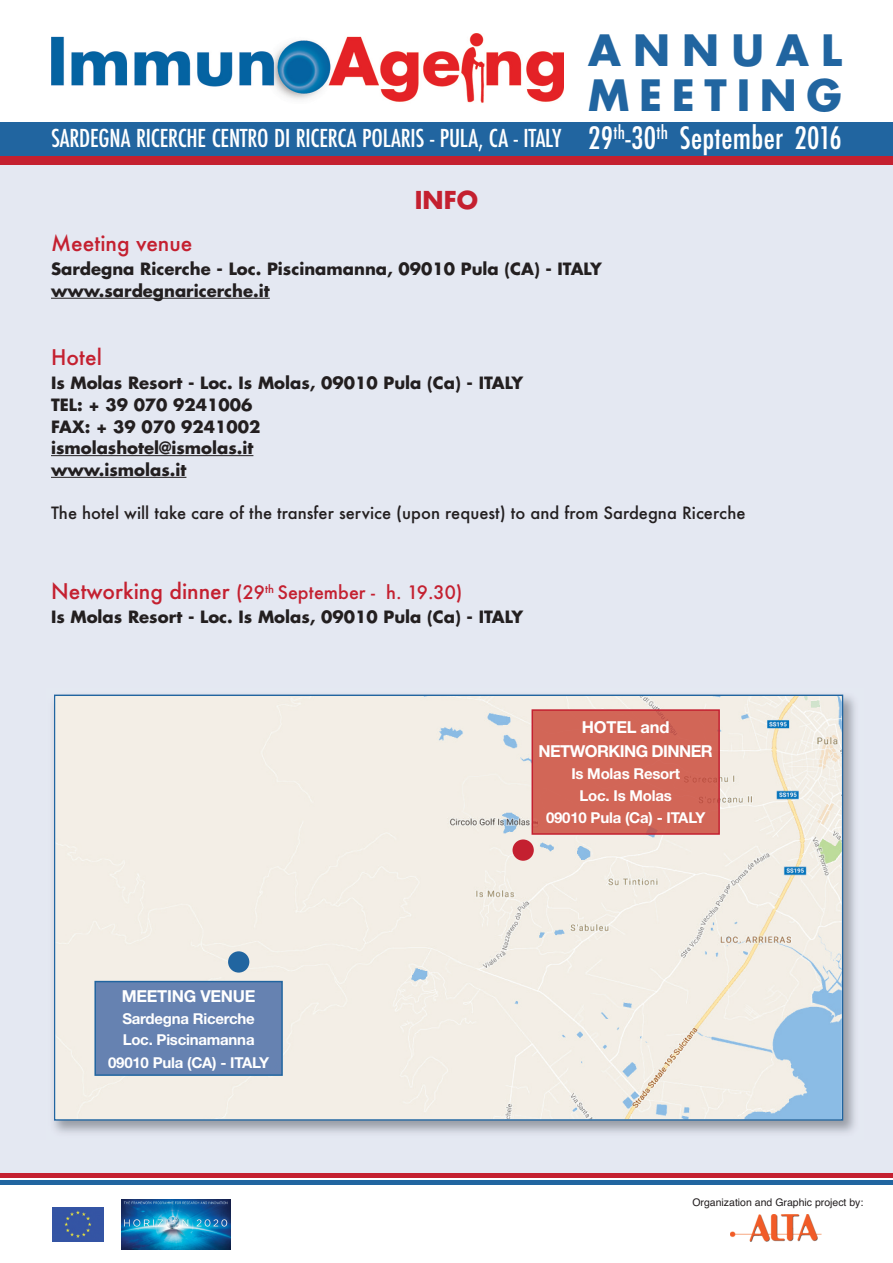
<style>
.page{position:relative;width:893px;height:1263px;background:#fff}
.page>*{position:absolute;margin:0;border:0;box-sizing:border-box;transform-origin:0 0}
.t1{font:700 42px/45px "Futura";letter-spacing:.23em;color:#2165a0}
.t2{font:500 condensed 30px "Futura";letter-spacing:.01em;color:#fff}
.t3{font:500 condensed 24px "Futura";letter-spacing:-.01em;color:#fff}
.t4{font:700 24px "Futura";color:#c42030}
.t5{font:500 21px "Futura";color:#c42030}
.t6{font:500 18px "Futura";color:#c42030}
.t7{font:700 16.5px/21.8px "Futura";color:#231f20}
.t8{font:500 16.5px "Futura";color:#231f20}
.t9{font:700 16.5px/23.5px "Helvetica Neue";letter-spacing:-.035em;color:#fff;text-align:center}
.t10{font:700 16.5px "Helvetica Neue";letter-spacing:-.015em;color:#fff}
.t11{font:700 15px/22px "Helvetica Neue";letter-spacing:-.015em;color:#fff;text-align:center}
.t12{font:10.5px "Helvetica";color:#231f20}
.s1{font-size:21px}
</style>
<div class="page">
<div style="left:0;top:151px;width:893px;height:1021px;background:#e4e8f2"></div>
<div style="left:0;top:122px;width:893px;height:34px;background:#2165a0"></div>
<hr style="left:0;top:1180px;width:893px;height:4px;background:#2165a0">
<img style="left:51px;top:33px;width:513px;height:70px">
<div style="left:0;top:1173px;width:893px;height:5px;background:#c42030"></div>
<img style="left:121px;top:1200px;width:109px;height:49px">
<img style="left:731px;top:1214px;width:91px;height:27px">
<img style="left:52px;top:1207px;width:51px;height:34px">
<hr style="left:51px;top:298px;width:219px;height:1px;background:#231f20">
<hr style="left:51px;top:455px;width:202px;height:1px;background:#231f20">
<hr style="left:51px;top:477px;width:135px;height:1px;background:#231f20">
<div style="left:0;top:156px;width:893px;height:9px;background:#c42030"></div>
<img style="left:53px;top:694px;width:802px;height:439px">
<img style="left:56px;top:696px;width:786px;height:423px">
<div style="left:512px;top:839px;width:22px;height:22px;background:#c42030;border-radius:50%"></div>
<div style="left:228px;top:951px;width:21px;height:21px;background:#2165a0;border-radius:50%"></div>
<div style="left:97px;top:984px;width:183px;height:89px;background:#6682b1"></div>
<div style="left:94px;top:981px;width:189px;height:95px;border:2px solid #2165a0"></div>
<div style="left:534px;top:712px;width:183px;height:120px;background:#d26657"></div>
<div style="left:531px;top:709px;width:189px;height:126px;border:2px solid #c42030"></div>
<h3 class="t3" style="left:51px;top:125px;width:512px">SARDEGNA RICERCHE CENTRO DI RICERCA POLARIS - PULA, CA - ITALY</h3>
<h3 class="t4" style="left:415px;top:184px;width:65px">INFO</h3>
<h1 class="t1" style="left:588px;top:27px;width:255px">ANNUAL<br>MEETING</h1>
<h2 class="t2" style="left:588px;top:121px;width:255px">29<sup>th</sup>-30<sup>th</sup> September 2016</h2>
<p class="t5" style="left:51px;top:232px;width:143px">Meeting venue</p>
<p class="t7" style="left:51px;top:258px;width:553px">Sardegna Ricerche - Loc. Piscinamanna, 09010 Pula (CA) - ITALY www.sardegnaricerche.it</p>
<p class="t5" style="left:51px;top:346px;width:52px">Hotel</p>
<p class="t7" style="left:51px;top:372px;width:474px">Is Molas Resort - Loc. Is Molas, 09010 Pula (Ca) - ITALY<br>TEL: + 39 070 9241006<br>FAX: + 39 070 9241002<br>ismolashotel@ismolas.it<br>www.ismolas.it</p>
<p class="t8" style="left:51px;top:504px;width:696px">The hotel will take care of the transfer service (upon request) to and from Sardegna Ricerche</p>
<p class="t6" style="left:51px;top:582px;width:413px"><span class="s1">Networking dinner</span> (29<sup>th</sup> September - h. 19.30)</p>
<p class="t7" style="left:51px;top:605px;width:474px">Is Molas Resort - Loc. Is Molas, 09010 Pula (Ca) - ITALY</p>
<p class="t9" style="left:538px;top:715px;width:176px">HOTEL and<br>NETWORKING DINNER</p>
<p class="t11" style="left:546px;top:762px;width:161px">Is Molas Resort<br>Loc. Is Molas<br>09010 Pula (Ca) - ITALY</p>
<p class="t10" style="left:122px;top:981px;width:135px">MEETING VENUE</p>
<p class="t11" style="left:108px;top:1006px;width:162px">Sardegna Ricerche<br>Loc. Piscinamanna<br>09010 Pula (CA) - ITALY</p>
<p class="t12" style="left:692px;top:1197px;width:173px">Organization and Graphic project by:</p>
</div>
